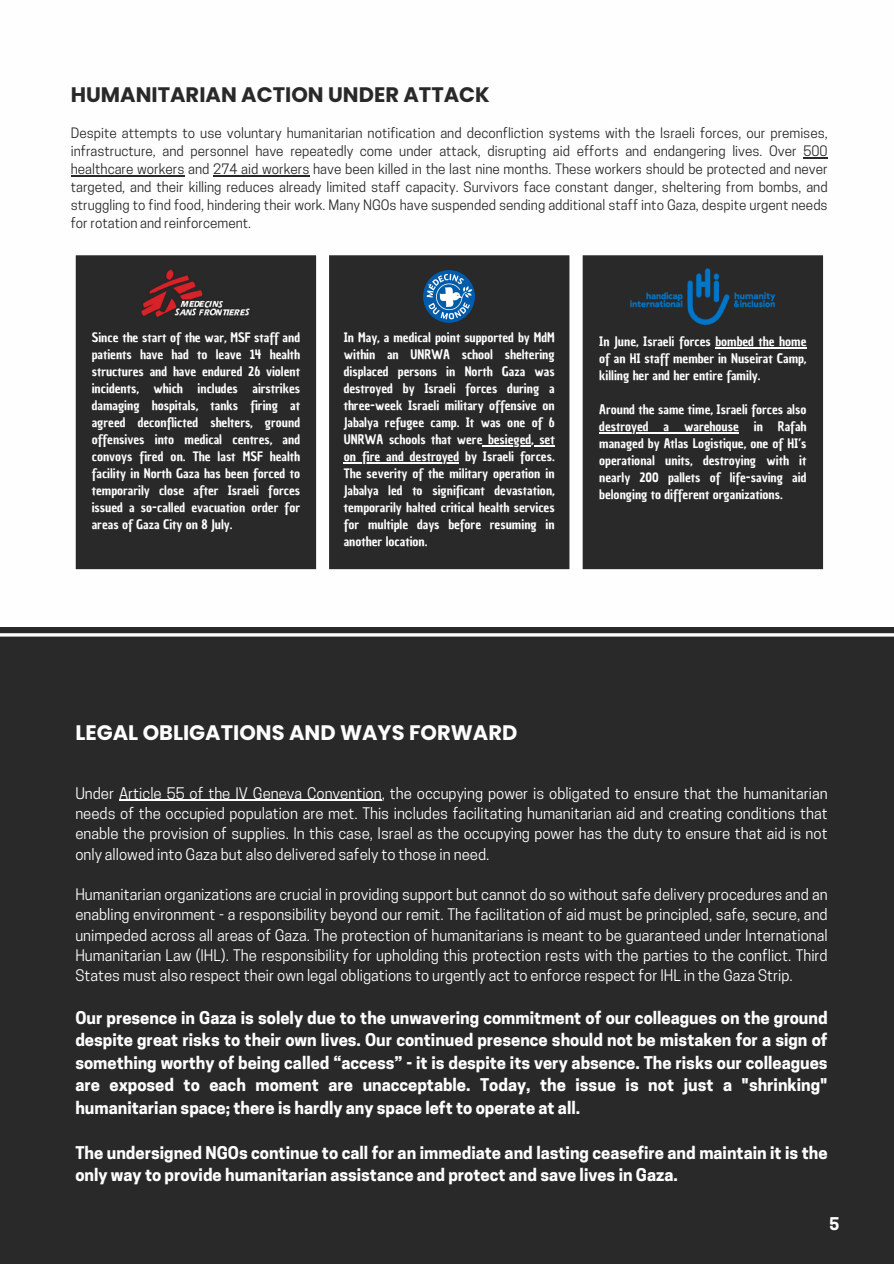
<style>
.page{position:relative;width:894px;height:1264px;background:#fff}
.page>*{position:absolute;margin:0;border:0;box-sizing:border-box;transform-origin:0 0}
.t1{font:700 21px "Poppins";color:#fefeff}
.t2{font:700 21px "Poppins";color:#292929}
.t3{font:700 16.5px/22.5px "Cooper Hewitt";color:#fefeff;text-align:justify}
.t4{font:15px/20.2px "Cooper Hewitt";color:#fefeff;text-align:justify}
.t5{font:13.5px/18px "Cooper Hewitt";color:#292929;text-align:justify}
.t6{font:12.75px/17px "Chau Philomene One";color:#fefeff;text-align:justify}
</style>
<div class="page">
<div style="left:582px;top:255px;width:242px;height:315px;background:#292929"></div>
<div style="left:329px;top:255px;width:241px;height:315px;background:#292929"></div>
<div style="left:75px;top:255px;width:242px;height:315px;background:#292929"></div>
<img style="left:423px;top:271px;width:51px;height:51px">
<img style="left:140px;top:269px;width:112px;height:53px">
<div style="left:0;top:627px;width:893px;height:636px;background:#292929"></div>
<hr style="left:0;top:633px;width:893px;height:3px;background:#fff">
<img style="left:625px;top:264px;width:154px;height:65px">
<svg style="left:803px;top:157px;width:24px;height:1px"></svg>
<hr style="left:71px;top:175px;width:113px;height:1px;background:#292929">
<hr style="left:213px;top:175px;width:96px;height:1px;background:#292929">
<hr style="left:482px;top:445px;width:49px;height:1px;background:#fefeff">
<svg style="left:533px;top:445px;width:21px;height:1px"></svg>
<hr style="left:343px;top:462px;width:116px;height:1px;background:#fefeff">
<hr style="left:715px;top:347px;width:91px;height:1px;background:#fefeff">
<hr style="left:599px;top:432px;width:139px;height:1px;background:#fefeff">
<hr style="left:119px;top:799px;width:262px;height:2px;background:#fefeff">
<p class="t2" style="left:71px;top:80px;width:420px">HUMANITARIAN ACTION UNDER ATTACK</p>
<p class="t5" style="left:71px;top:126px;width:758px">Despite attempts to use voluntary humanitarian notification and deconfliction systems with the Israeli forces, our premises, infrastructure, and personnel have repeatedly come under attack, disrupting aid efforts and endangering lives. Over 500 healthcare workers and 274 aid workers have been killed in the last nine months. These workers should be protected and never targeted, and their killing reduces already limited staff capacity. Survivors face constant danger, sheltering from bombs, and struggling to find food, hindering their work. Many NGOs have suspended sending additional staff into Gaza, despite urgent needs for rotation and reinforcement.</p>
<h2 class="t6" style="left:92px;top:329px;width:210px">Since the start of the war, MSF staff and patients have had to leave 14 health structures and have endured 26 violent incidents, which includes airstrikes damaging hospitals, tanks firing at agreed deconflicted shelters, ground offensives into medical centres, and convoys fired on. The last MSF health facility in North Gaza has been forced to temporarily close after Israeli forces issued a so-called evacuation order for areas of Gaza City on 8 July.</h2>
<p class="t6" style="left:343px;top:329px;width:212px">In May, a medical point supported by MdM within an UNRWA school sheltering displaced persons in North Gaza was destroyed by Israeli forces during a three-week Israeli military offensive on Jabalya refugee camp. It was one of 6<br>UNRWA schools that were besieged, set</p>
<p class="t6" style="left:343px;top:448px;width:212px">on fire and destroyed by Israeli forces.<br>The severity of the military operation in Jabalya led to significant devastation, temporarily halted critical health services for multiple days before resuming in another location.</p>
<p class="t6" style="left:599px;top:333px;width:209px">In June, Israeli forces bombed the home of an HI staff member in Nuseirat Camp, killing her and her entire family.</p>
<h1 class="t6" style="left:599px;top:401px;width:209px">Around the same time, Israeli forces also</h1>
<h2 class="t6" style="left:599px;top:418px;width:209px">destroyed a warehouse in Rafah managed by Atlas Logistique, one of HI’s operational units, destroying with it nearly 200 pallets of life-saving aid belonging to different organizations.</h2>
<h1 class="t1" style="left:75px;top:717px;width:443px">LEGAL OBLIGATIONS AND WAYS FORWARD</h1>
<h2 class="t4" style="left:75px;top:784px;width:753px">Under Article 55 of the IV Geneva Convention, the occupying power is obligated to ensure that the humanitarian needs of the occupied population are met. This includes facilitating humanitarian aid and creating conditions that enable the provision of supplies. In this case, Israel as the occupying power has the duty to ensure that aid is not only allowed into Gaza but also delivered safely to those in need.</h2>
<h2 class="t4" style="left:75px;top:886px;width:753px">Humanitarian organizations are crucial in providing support but cannot do so without safe delivery procedures and an enabling environment - a responsibility beyond our remit. The facilitation of aid must be principled, safe, secure, and unimpeded across all areas of Gaza. The protection of humanitarians is meant to be guaranteed under International Humanitarian Law (IHL). The responsibility for upholding this protection rests with the parties to the conflict. Third States must also respect their own legal obligations to urgently act to enforce respect for IHL in the Gaza Strip.</h2>
<p class="t3" style="left:75px;top:1008px;width:753px">Our presence in Gaza is solely due to the unwavering commitment of our colleagues on the ground despite great risks to their own lives. Our continued presence should not be mistaken for a sign of something worthy of being called “access” - it is despite its very absence. The risks our colleagues are exposed to each moment are unacceptable. Today, the issue is not just a "shrinking" humanitarian space; there is hardly any space left to operate at all.</p>
<p class="t3" style="left:75px;top:1143px;width:753px">The undersigned NGOs continue to call for an immediate and lasting ceasefire and maintain it is the only way to provide humanitarian assistance and protect and save lives in Gaza.</p>
<p class="t3" style="left:829px;top:1214px;width:11px">5</p>
</div>
